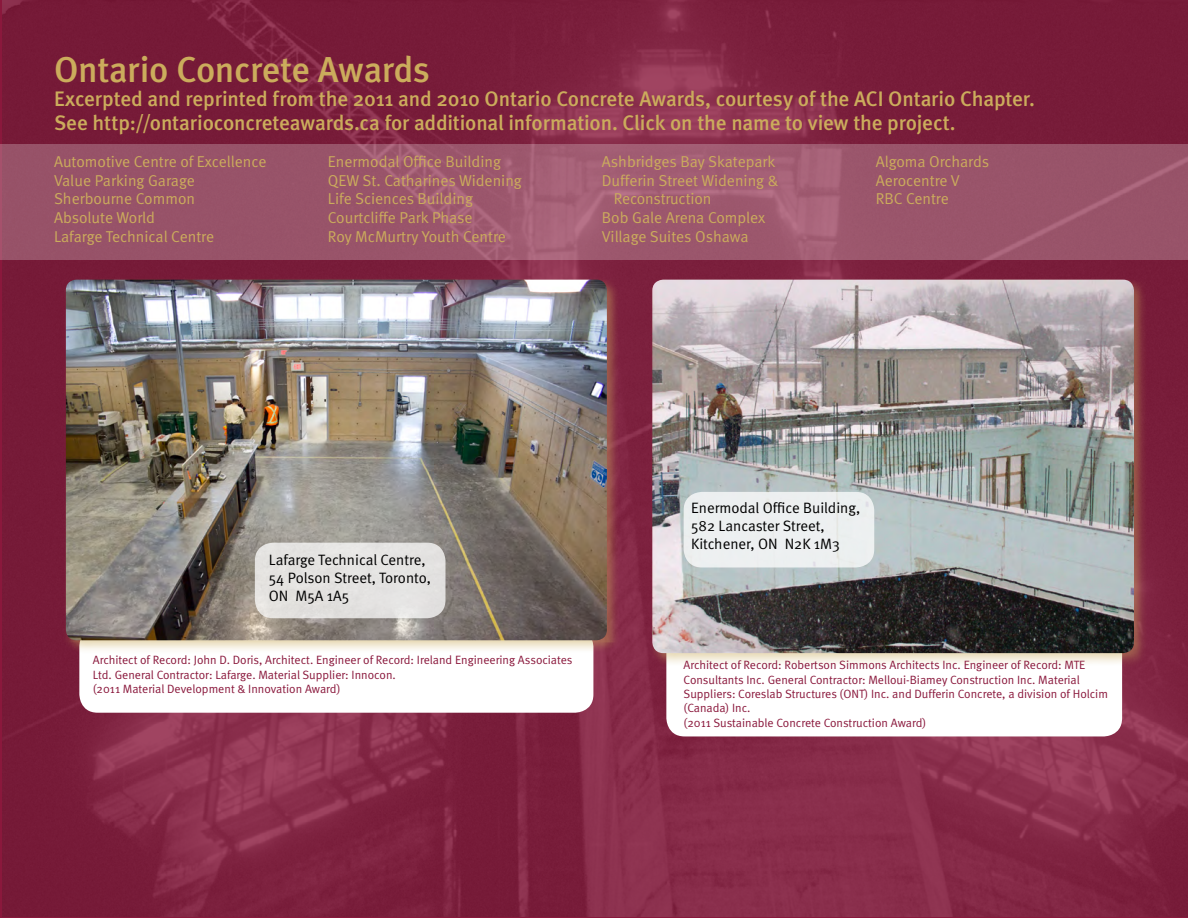
<style>
.page{position:relative;width:1188px;height:918px;background:#fff}
.page>*{position:absolute;margin:0;border:0;box-sizing:border-box;transform-origin:0 0}
.t1{font:500 36px "Meta";letter-spacing:-.015em;color:#cbac5c}
.t2{font:500 21px/24px "Meta";letter-spacing:-.01em;color:#cbac5c}
.t3{font:15.75px/18.9px "Meta Normal";color:#cbac5c}
.Body{font:15px/18px "Meta Normal";color:#000}
.Submitted_by{font:12px/14.4px "Meta Normal";color:#8a183c}
</style>
<div class="page">
<img style="left:2px;top:0;width:1186px;height:917px">
<svg style="left:0;top:145px;width:1188px;height:115px;fill:#9a546a"></svg>
<div style="left:666px;top:634px;width:456px;height:102px;background:#fff;border-radius:18px"></div>
<div style="left:79px;top:628px;width:514px;height:85px;background:#fff;border-radius:18px"></div>
<div style="left:63px;top:277px;width:558px;height:377px;background:#cbac5c;opacity:.43"></div>
<img style="left:66px;top:280px;width:541px;height:360px">
<div style="left:650px;top:277px;width:497px;height:389px;background:#cbac5c;opacity:.43"></div>
<img style="left:652px;top:280px;width:482px;height:373px">
<div style="left:255px;top:543px;width:191px;height:75px;background:#e4e3e1;border-radius:18px"></div>
<div style="left:684px;top:492px;width:190px;height:75px;background:#edf0f0;border-radius:18px"></div>
<h1 class="t1" style="left:54px;top:49px;width:378px">Ontario Concrete Awards</h1>
<h2 class="t2" style="left:54px;top:87px;width:982px">Excerpted and reprinted from the 2011 and 2010 Ontario Concrete Awards, courtesy of the ACI Ontario Chapter.<br>See http://ontarioconcreteawards.ca for additional information. Click on the name to view the project.</h2>
<h3 class="t3" style="left:54px;top:152px;width:214px">Automotive Centre of Excellence<br>Value Parking Garage<br>Sherbourne Common<br>Absolute World<br>Lafarge Technical Centre</h3>
<h3 class="t3" style="left:328px;top:152px;width:195px">Enermodal Office Building<br>QEW St. Catharines Widening<br>Life Sciences Building<br>Courtcliffe Park Phase<br>Roy McMurtry Youth Centre</h3>
<h3 class="t3" style="left:602px;top:152px;width:175px">Ashbridges Bay Skatepark</h3>
<h3 class="t3" style="left:602px;top:170px;width:178px">Dufferin Street Widening &amp;</h3>
<h3 class="t3" style="left:614px;top:189px;width:99px">Reconstruction</h3>
<h3 class="t3" style="left:602px;top:208px;width:165px">Bob Gale Arena Complex</h3>
<h3 class="t3" style="left:602px;top:227px;width:148px">Village Suites Oshawa</h3>
<h3 class="t3" style="left:876px;top:152px;width:115px">Algoma Orchards<br>Aerocentre V<br>RBC Centre</h3>
<p class="Body" style="left:269px;top:550px;width:164px">Lafarge Technical Centre,<br>54 Polson Street, Toronto,<br>ON M5A 1A5</p>
<p class="Body" style="left:691px;top:499px;width:171px">Enermodal Office Building,<br>582 Lancaster Street,<br>Kitchener, ON N2K 1M3</p>
<p class="Submitted_by" style="left:93px;top:653px;width:481px">Architect of Record: John D. Doris, Architect. Engineer of Record: Ireland Engineering Associates<br>Ltd. General Contractor: Lafarge. Material Supplier: Innocon.</p>
<p class="Submitted_by" style="left:93px;top:682px;width:249px">(2011 Material Development &amp; Innovation Award)</p>
<p class="Submitted_by" style="left:684px;top:658px;width:426px">Architect of Record: Robertson Simmons Architects Inc. Engineer of Record: MTE Consultants Inc. General Contractor: Melloui-Biamey Construction Inc. Material Suppliers: Coreslab Structures (ONT) Inc. and Dufferin Concrete, a division of Holcim (Canada) Inc.</p>
<p class="Submitted_by" style="left:684px;top:715px;width:244px">(2011 Sustainable Concrete Construction Award)</p>
</div>
